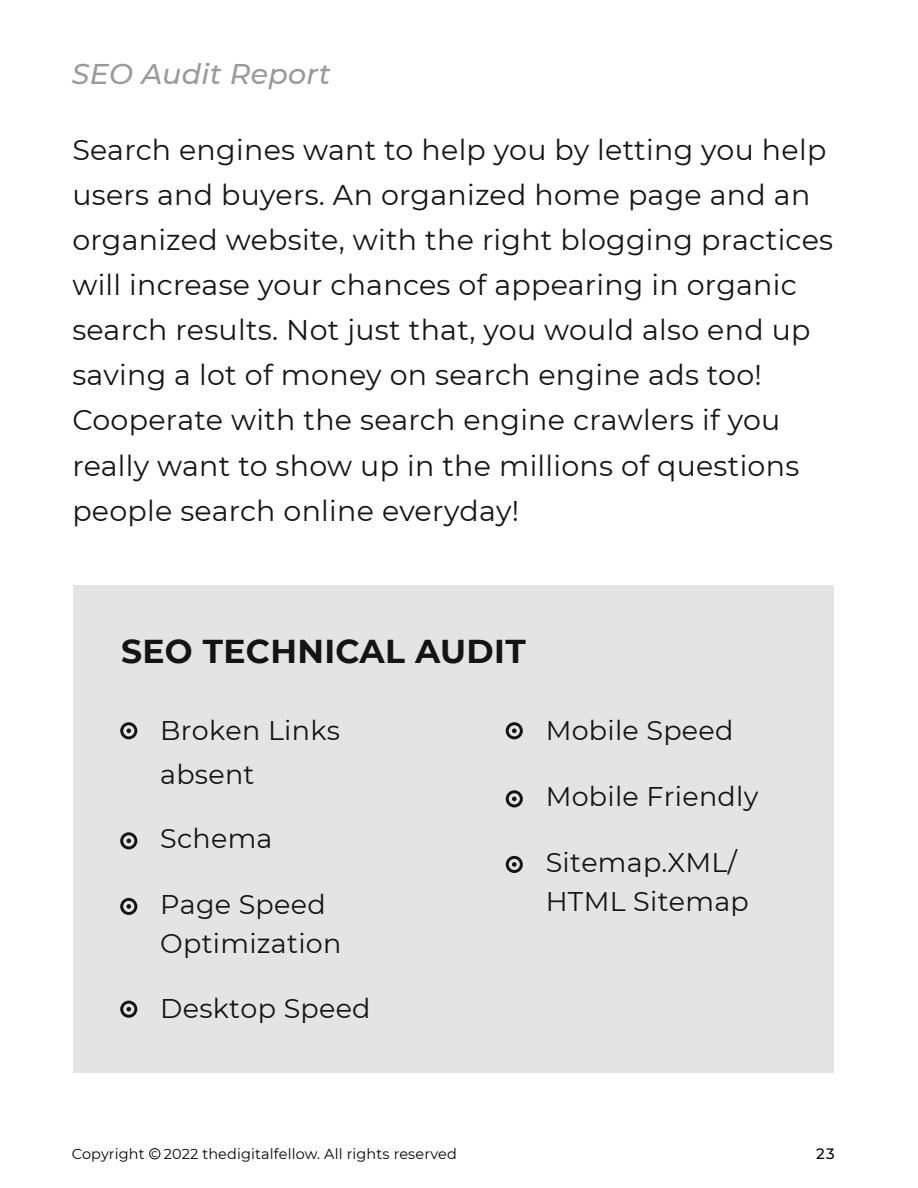
<style>
.page{position:relative;width:918px;height:1188px;background:#fff}
.page>*{position:absolute;margin:0;border:0;box-sizing:border-box;transform-origin:0 0}
.t1{font:700 33px "Montserrat";letter-spacing:.01em;color:#151414}
.t2{font:28.5px/45px "Montserrat";letter-spacing:.01em;color:#161515}
.t3{font:italic 500 28.5px "Montserrat";letter-spacing:.01em;color:#9b9a9a}
.t4{font:27px/39px "Montserrat";letter-spacing:.01em;color:#151414}
.t5{font:500 15px "Montserrat";color:#040503}
.t6{font:14.4px "Montserrat";letter-spacing:.01em;color:#040503}
</style>
<div class="page">
<div style="left:149px;top:1148px;width:11px;height:11px;border:1px solid #040503;border-radius:50%"></div>
<div style="left:73px;top:585px;width:760px;height:488px;background:#e4e4e4"></div>
<svg style="left:120px;top:722px;width:17px;height:17px"></svg>
<svg style="left:120px;top:832px;width:17px;height:17px"></svg>
<svg style="left:120px;top:898px;width:17px;height:17px"></svg>
<svg style="left:120px;top:1001px;width:17px;height:17px"></svg>
<svg style="left:506px;top:722px;width:17px;height:17px"></svg>
<svg style="left:506px;top:790px;width:17px;height:17px"></svg>
<svg style="left:506px;top:856px;width:17px;height:17px"></svg>
<p class="t3" style="left:72px;top:54px;width:260px">SEO Audit Report</p>
<p class="t2" style="left:72px;top:127px;width:762px">Search engines want to help you by letting you help users and buyers. An organized home page and an organized website, with the right blogging practices will increase your chances of appearing in organic search results. Not just that, you would also end up saving a lot of money on search engine ads too!<br>Cooperate with the search engine crawlers if you really want to show up in the millions of questions people search online everyday!</p>
<p class="t1" style="left:121px;top:627px;width:406px">SEO TECHNICAL AUDIT</p>
<p class="t4" style="left:160px;top:708px;width:181px;line-height:43.5px">Broken Links absent</p>
<p class="t4" style="left:160px;top:818px;width:114px">Schema</p>
<p class="t4" style="left:160px;top:884px;width:183px">Page Speed<br>Optimization</p>
<p class="t4" style="left:160px;top:988px;width:212px">Desktop Speed</p>
<p class="t4" style="left:546px;top:710px;width:189px">Mobile Speed</p>
<p class="t4" style="left:546px;top:776px;width:214px">Mobile Friendly</p>
<p class="t4" style="left:546px;top:842px;width:205px">Sitemap.XML/<br>HTML Sitemap</p>
<p class="t6" style="left:72px;top:1144px;width:387px">Copyright <sup>C</sup> 2022 thedigitalfellow. All rights reserved</p>
<p class="t5" style="left:816px;top:1143px;width:20px">23</p>
</div>
